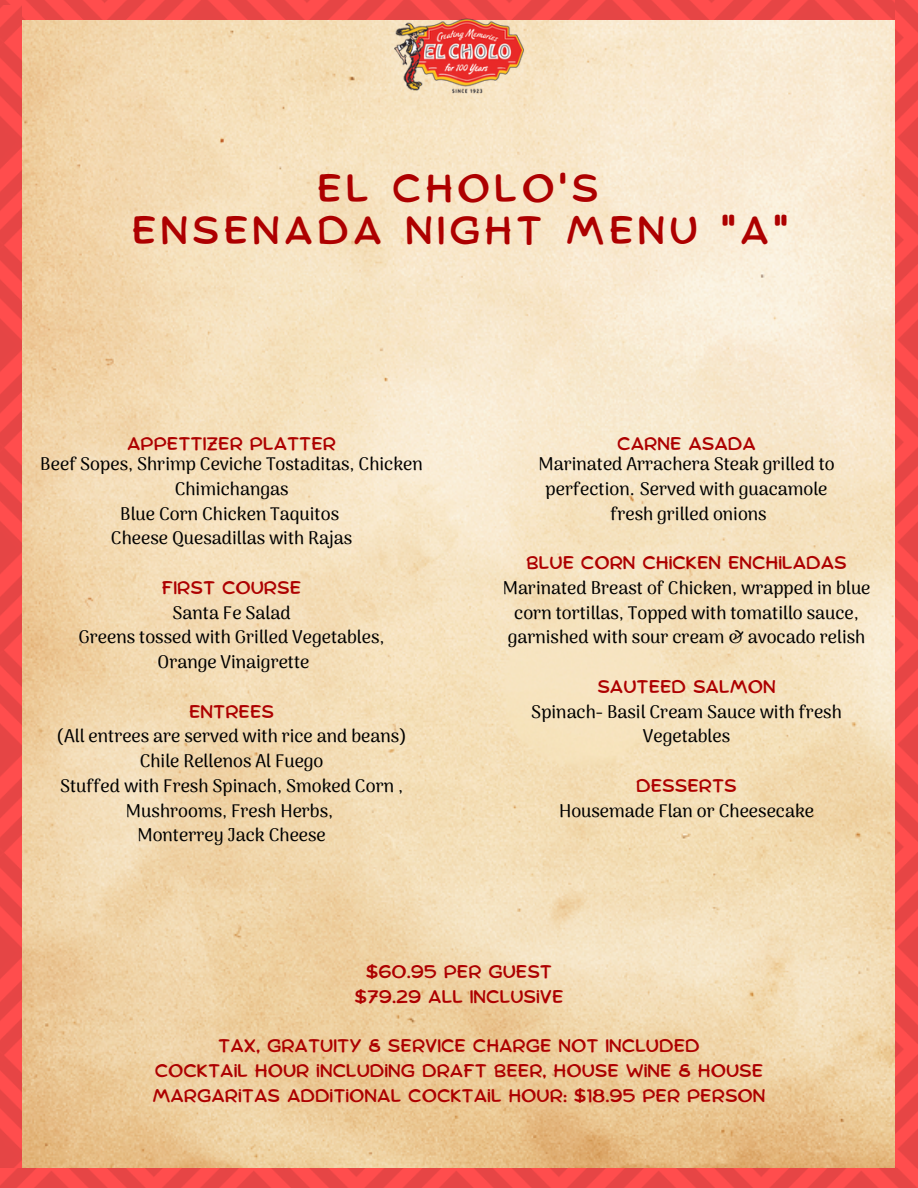
<style>
.page{position:relative;width:918px;height:1188px;background:#fff}
.page>*{position:absolute;margin:0;border:0;box-sizing:border-box;transform-origin:0 0}
.t1{font:38.85px "Comica";letter-spacing:.11em;color:#ad0000}
.t2{font:500 18px/24.8px "Arima Madurai";color:#000;text-align:center}
.t3{font:18px/24.8px "Comica";color:#ad0000}
</style>
<div class="page">
<img style="left:21px;top:20px;width:874px;height:1149px">
<img style="left:0;top:0;width:895px;height:20px">
<img style="left:0;top:5px;width:21px;height:1164px">
<img style="left:895px;top:0;width:23px;height:1169px">
<img style="left:337px;top:0;width:244px;height:117px">
<img style="left:0;top:1169px;width:918px;height:19px">
<p class="t1" style="left:317px;top:171px;width:283px">EL CHOLO'S</p>
<p class="t1" style="left:132px;top:213px;width:658px">ENSENADA NIGHT MENU "A"</p>
<p class="t3" style="left:127px;top:432px;width:211px">APPETTIZER PLATTER</p>
<p class="t3" style="left:617px;top:432px;width:140px">CARNE ASADA</p>
<p class="t2" style="left:40px;top:451px;width:384px">Beef Sopes, Shrimp Ceviche Tostaditas, Chicken<br>Chimichangas</p>
<p class="t2" style="left:120px;top:501px;width:220px">Blue Corn Chicken Taquitos</p>
<p class="t2" style="left:111px;top:526px;width:243px">Cheese Quesadillas with Rajas</p>
<p class="t3" style="left:162px;top:576px;width:141px">FIRST COURSE</p>
<p class="t2" style="left:173px;top:600px;width:120px">Santa Fe Salad</p>
<p class="t2" style="left:79px;top:625px;width:308px">Greens tossed with Grilled Vegetables,</p>
<p class="t2" style="left:158px;top:649px;width:153px">Orange Vinaigrette</p>
<p class="t3" style="left:189px;top:700px;width:87px">ENTREES</p>
<p class="t2" style="left:56px;top:724px;width:352px">(All entrees are served with rice and beans)<br>Chile Rellenos Al Fuego</p>
<p class="t2" style="left:60px;top:773px;width:344px">Stuffed with Fresh Spinach, Smoked Corn ,<br>Mushrooms, Fresh Herbs,</p>
<p class="t2" style="left:137px;top:823px;width:190px">Monterrey Jack Cheese</p>
<p class="t2" style="left:538px;top:451px;width:298px">Marinated Arrachera Steak grilled to perfection. Served with guacamole</p>
<p class="t2" style="left:610px;top:501px;width:158px">fresh grilled onions</p>
<p class="t3" style="left:526px;top:551px;width:322px">BLUE CORN CHICKEN ENCHILADAS</p>
<p class="t2" style="left:503px;top:575px;width:369px">Marinated Breast of Chicken, wrapped in blue corn tortillas, Topped with tomatillo sauce, garnished with sour cream &amp; avocado relish</p>
<p class="t3" style="left:597px;top:675px;width:180px">SAUTEED SALMON</p>
<p class="t2" style="left:531px;top:699px;width:312px">Spinach- Basil Cream Sauce with fresh<br>Vegetables</p>
<p class="t3" style="left:636px;top:774px;width:102px">DESSERTS</p>
<p class="t2" style="left:559px;top:798px;width:257px">Housemade Flan or Cheesecake</p>
<p class="t3" style="left:366px;top:960px;width:188px">$60.95 PER GUEST</p>
<p class="t3" style="left:354px;top:985px;width:211px">$79.29 ALL INCLUSIVE</p>
<p class="t3" style="left:218px;top:1035px;width:483px">TAX, GRATUITY &amp; SERVICE CHARGE NOT INCLUDED</p>
<p class="t3" style="left:152px;top:1059px;width:615px">COCKTAIL HOUR INCLUDING DRAFT BEER, HOUSE WINE &amp; HOUSE<br>MARGARITAS ADDITIONAL COCKTAIL HOUR: $18.95 PER PERSON</p>
</div>
